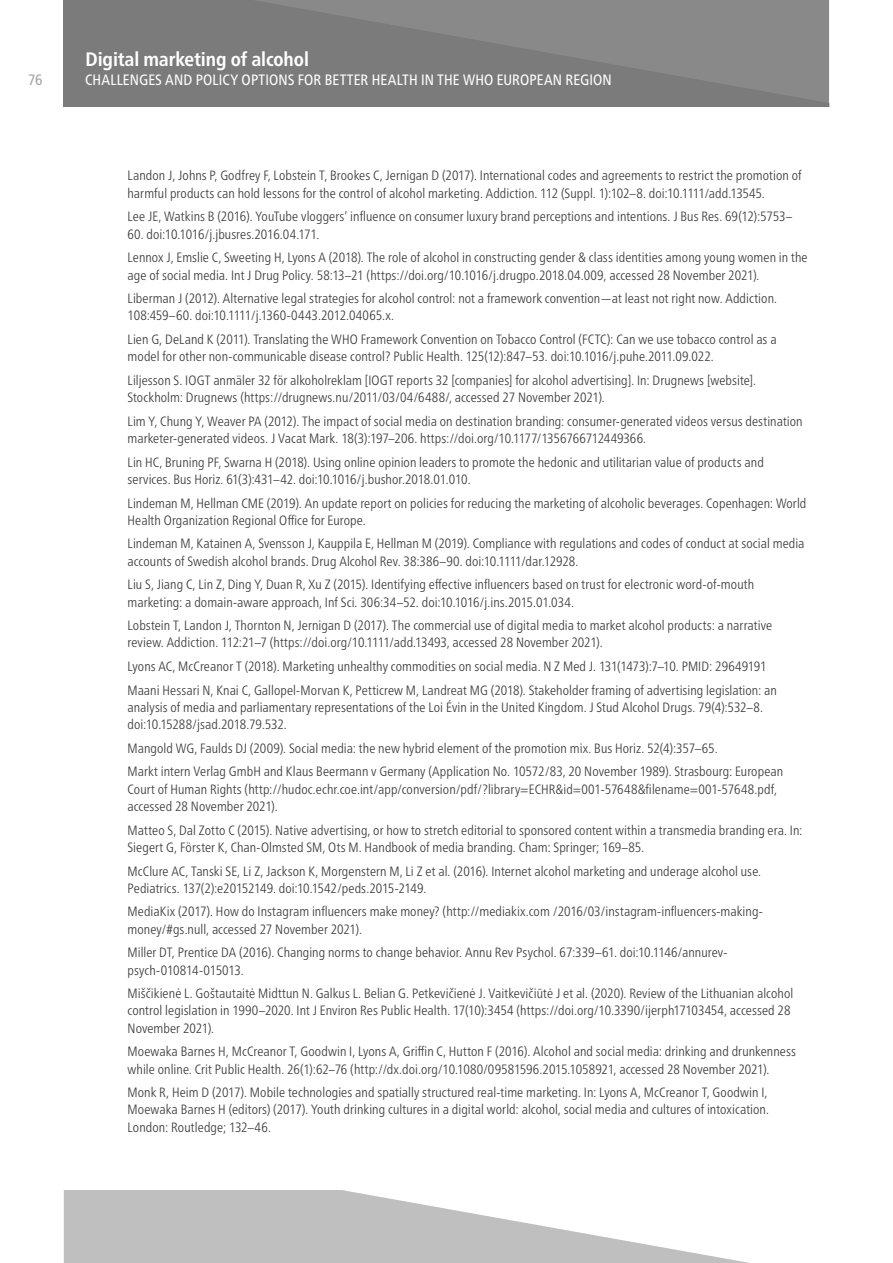
<style>
.page{position:relative;width:893px;height:1263px;background:#fff}
.page>*{position:absolute;margin:0;border:0;box-sizing:border-box;transform-origin:0 0}
.t1{font:700 condensed 19.5px "Frutiger Neue LTW1 G";letter-spacing:-.005em;color:#fff}
.t2{font:condensed 15px "Frutiger Neue LTW1 G";letter-spacing:.01em;color:#fff}
.t3{font:condensed 15px "Frutiger Neue LTW1 G";color:#a5a5a5}
.References{font:300 condensed 13.5px/17.2px "Frutiger Neue LTW1 G";letter-spacing:.005em;color:#393939}
</style>
<div class="page">
<div style="left:64px;top:0;width:765px;height:106px;background:#7b7b7b"></div>
<svg style="left:252px;top:0;width:577px;height:103px;background:#818181"></svg>
<svg style="left:64px;top:1191px;width:685px;height:72px;fill:#bfbfbf"></svg>
<p class="t3" style="left:28px;top:71px;width:16px">76</p>
<h1 class="t1" style="left:85px;top:44px;width:225px">Digital marketing of alcohol</h1>
<p class="t2" style="left:85px;top:71px;width:528px">CHALLENGES AND POLICY OPTIONS FOR BETTER HEALTH IN THE WHO EUROPEAN REGION</p>
<p class="References" style="left:128px;top:167px;width:675px">Landon J, Johns P, Godfrey F, Lobstein T, Brookes C, Jernigan D (2017). International codes and agreements to restrict the promotion of harmful products can hold lessons for the control of alcohol marketing. Addiction. 112 (Suppl. 1):102–8. doi:10.1111/add.13545.</p>
<p class="References" style="left:128px;top:208px;width:666px">Lee JE, Watkins B (2016). YouTube vloggers’ influence on consumer luxury brand perceptions and intentions. J Bus Res. 69(12):5753–</p>
<p class="References" style="left:128px;top:225px;width:193px">60. doi:10.1016/j.jbusres.2016.04.171.</p>
<p class="References" style="left:128px;top:249px;width:682px">Lennox J, Emslie C, Sweeting H, Lyons A (2018). The role of alcohol in constructing gender &amp; class identities among young women in the age of social media. Int J Drug Policy. 58:13–21 (https://doi.org/10.1016/j.drugpo.2018.04.009, accessed 28 November 2021).</p>
<p class="References" style="left:128px;top:290px;width:651px">Liberman J (2012). Alternative legal strategies for alcohol control: not a framework convention—at least not right now. Addiction.<br>108:459–60. doi:10.1111/j.1360-0443.2012.04065.x.</p>
<p class="References" style="left:128px;top:331px;width:651px">Lien G, DeLand K (2011). Translating the WHO Framework Convention on Tobacco Control (FCTC): Can we use tobacco control as a model for other non-communicable disease control? Public Health. 125(12):847–53. doi:10.1016/j.puhe.2011.09.022.</p>
<p class="References" style="left:128px;top:371px;width:630px">Liljesson S. IOGT anmäler 32 för alkoholreklam [IOGT reports 32 [companies] for alcohol advertising]. In: Drugnews [website].<br>Stockholm: Drugnews (https://drugnews.nu/2011/03/04/6488/, accessed 27 November 2021).</p>
<p class="References" style="left:128px;top:412px;width:677px">Lim Y, Chung Y, Weaver PA (2012). The impact of social media on destination branding: consumer-generated videos versus destination marketer-generated videos. J Vacat Mark. 18(3):197–206. https://doi.org/10.1177/1356766712449366.</p>
<p class="References" style="left:128px;top:453px;width:638px">Lin HC, Bruning PF, Swarna H (2018). Using online opinion leaders to promote the hedonic and utilitarian value of products and services. Bus Horiz. 61(3):431–42. doi:10.1016/j.bushor.2018.01.010.</p>
<p class="References" style="left:128px;top:494px;width:680px">Lindeman M, Hellman CME (2019). An update report on policies for reducing the marketing of alcoholic beverages. Copenhagen: World<br>Health Organization Regional Office for Europe.</p>
<p class="References" style="left:128px;top:535px;width:678px">Lindeman M, Katainen A, Svensson J, Kauppila E, Hellman M (2019). Compliance with regulations and codes of conduct at social media accounts of Swedish alcohol brands. Drug Alcohol Rev. 38:386–90. doi:10.1111/dar.12928.</p>
<p class="References" style="left:128px;top:576px;width:628px">Liu S, Jiang C, Lin Z, Ding Y, Duan R, Xu Z (2015). Identifying effective influencers based on trust for electronic word-of-mouth marketing: a domain-aware approach, Inf Sci. 306:34–52. doi:10.1016/j.ins.2015.01.034.</p>
<p class="References" style="left:128px;top:617px;width:646px">Lobstein T, Landon J, Thornton N, Jernigan D (2017). The commercial use of digital media to market alcohol products: a narrative review. Addiction. 112:21–7 (https://doi.org/10.1111/add.13493, accessed 28 November 2021).</p>
<p class="References" style="left:128px;top:658px;width:641px">Lyons AC, McCreanor T (2018). Marketing unhealthy commodities on social media. N Z Med J. 131(1473):7–10. PMID: 29649191</p>
<p class="References" style="left:128px;top:681px;width:651px">Maani Hessari N, Knai C, Gallopel-Morvan K, Petticrew M, Landreat MG (2018). Stakeholder framing of advertising legislation: an analysis of media and parliamentary representations of the Loi Évin in the United Kingdom. J Stud Alcohol Drugs. 79(4):532–8. doi:10.15288/jsad.2018.79.532.</p>
<p class="References" style="left:128px;top:739px;width:592px">Mangold WG, Faulds DJ (2009). Social media: the new hybrid element of the promotion mix. Bus Horiz. 52(4):357–65.</p>
<p class="References" style="left:128px;top:763px;width:657px">Markt intern Verlag GmbH and Klaus Beermann v Germany (Application No. 10572/83, 20 November 1989). Strasbourg: European<br>Court of Human Rights (http://hudoc.echr.coe.int/app/conversion/pdf/?library=ECHR&amp;id=001-57648&amp;filename=001-57648.pdf, accessed 28 November 2021).</p>
<p class="References" style="left:128px;top:821px;width:676px">Matteo S, Dal Zotto C (2015). Native advertising, or how to stretch editorial to sponsored content within a transmedia branding era. In:<br>Siegert G, Förster K, Chan-Olmsted SM, Ots M. Handbook of media branding. Cham: Springer; 169–85.</p>
<p class="References" style="left:128px;top:862px;width:635px">McClure AC, Tanski SE, Li Z, Jackson K, Morgenstern M, Li Z et al. (2016). Internet alcohol marketing and underage alcohol use.<br>Pediatrics. 137(2):e20152149. doi:10.1542/peds.2015-2149.</p>
<p class="References" style="left:128px;top:903px;width:637px">MediaKix (2017). How do Instagram influencers make money? (http://mediakix.com /2016/03/instagram-influencers-making&shy;money/#gs.null, accessed 27 November 2021).</p>
<p class="References" style="left:128px;top:944px;width:601px">Miller DT, Prentice DA (2016). Changing norms to change behavior. Annu Rev Psychol. 67:339–61. doi:10.1146/annurev&shy;psych-010814-015013.</p>
<p class="References" style="left:128px;top:985px;width:667px">Miščikienė L. Goštautaitė Midttun N. Galkus L. Belian G. Petkevičienė J. Vaitkevičiūtė J et al. (2020). Review of the Lithuanian alcohol control legislation in 1990–2020. Int J Environ Res Public Health. 17(10):3454 (https://doi.org/10.3390/ijerph17103454, accessed 28<br>November 2021).</p>
<p class="References" style="left:128px;top:1043px;width:670px">Moewaka Barnes H, McCreanor T, Goodwin I, Lyons A, Griffin C, Hutton F (2016). Alcohol and social media: drinking and drunkenness while online. Crit Public Health. 26(1):62–76 (http://dx.doi.org/10.1080/09581596.2015.1058921, accessed 28 November 2021).</p>
<p class="References" style="left:128px;top:1084px;width:643px;text-align:justify">Monk R, Heim D (2017). Mobile technologies and spatially structured real-time marketing. In: Lyons A, McCreanor T, Goodwin I, Moewaka Barnes H (editors) (2017). Youth drinking cultures in a digital world: alcohol, social media and cultures of intoxication.<br>London: Routledge; 132–46.</p>
</div>
